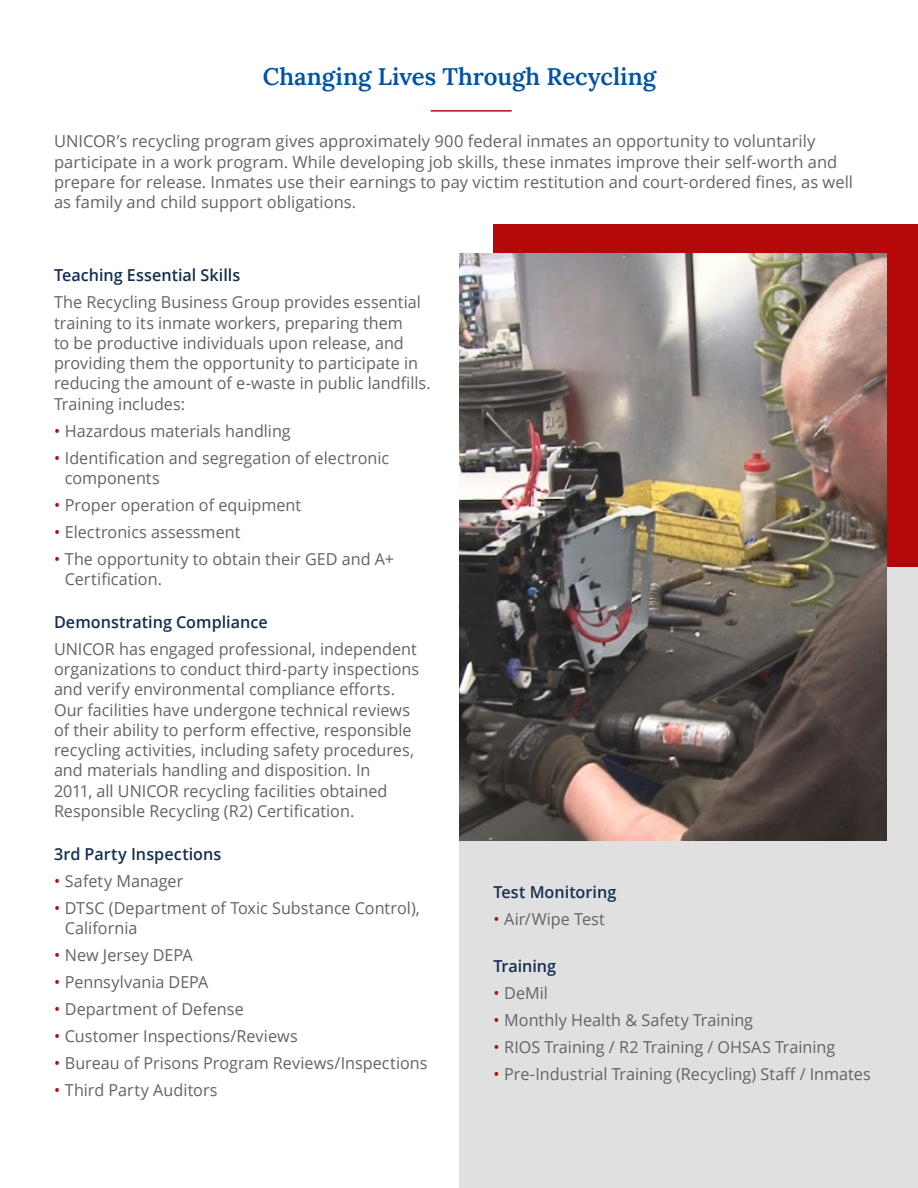
<style>
.page{position:relative;width:918px;height:1188px;background:#fff}
.page>*{position:absolute;margin:0;border:0;box-sizing:border-box;transform-origin:0 0}
.Subhead{font:600 24px "Lora";color:#0052a5}
.Body{font:16.5px/20.2px "Open Sans";color:#636366}
.Body-2{font:600 16.5px "Open Sans";color:#162e51}
.s1{color:#b50909}
</style>
<div class="page">
<div style="left:459px;top:567px;width:459px;height:621px;background:#e0e0e0"></div>
<div style="left:493px;top:225px;width:425px;height:342px;background:#b50909"></div>
<img style="left:459px;top:254px;width:427px;height:586px">
<hr style="left:431px;top:110px;width:81px;height:2px;background:#b50909">
<p class="Subhead" style="left:263px;top:58px;width:395px">Changing Lives Through Recycling</p>
<p class="Body" style="left:54px;top:131px;width:801px">UNICOR’s recycling program gives approximately 900 federal inmates an opportunity to voluntarily participate in a work program. While developing job skills, these inmates improve their self-worth and prepare for release. Inmates use their earnings to pay victim restitution and court-ordered fines, as well as family and child support obligations.</p>
<p class="Body-2" style="left:54px;top:264px;width:188px">Teaching Essential Skills</p>
<p class="Body" style="left:54px;top:292px;width:378px">The Recycling Business Group provides essential training to its inmate workers, preparing them<br>to be productive individuals upon release, and providing them the opportunity to participate in reducing the amount of e-waste in public landfills.<br>Training includes:</p>
<p class="Body" style="left:54px;top:420px;width:238px"><span class="s1">•</span> Hazardous materials handling</p>
<p class="Body" style="left:65px;top:447px;width:326px;text-indent:-11px"><span class="s1">•</span> Identification and segregation of electronic components</p>
<p class="Body" style="left:54px;top:494px;width:249px"><span class="s1">•</span> Proper operation of equipment</p>
<p class="Body" style="left:54px;top:521px;width:188px"><span class="s1">•</span> Electronics assessment</p>
<p class="Body" style="left:65px;top:548px;width:331px;text-indent:-11px"><span class="s1">•</span> The opportunity to obtain their GED and A+<br>Certification.</p>
<p class="Body-2" style="left:54px;top:611px;width:215px">Demonstrating Compliance</p>
<p class="Body" style="left:54px;top:638px;width:367px">UNICOR has engaged professional, independent organizations to conduct third-party inspections and verify environmental compliance efforts.<br>Our facilities have undergone technical reviews of their ability to perform effective, responsible recycling activities, including safety procedures, and materials handling and disposition. In<br>2011, all UNICOR recycling facilities obtained Responsible Recycling (R2) Certification.</p>
<p class="Body-2" style="left:54px;top:842px;width:169px">3rd Party Inspections</p>
<p class="Body" style="left:54px;top:870px;width:131px"><span class="s1">•</span> Safety Manager</p>
<p class="Body" style="left:65px;top:897px;width:357px;text-indent:-11px"><span class="s1">•</span> DTSC (Department of Toxic Substance Control),<br>California</p>
<p class="Body" style="left:54px;top:944px;width:140px"><span class="s1">•</span> New Jersey DEPA</p>
<p class="Body" style="left:54px;top:971px;width:156px"><span class="s1">•</span> Pennsylvania DEPA</p>
<p class="Body" style="left:54px;top:998px;width:191px"><span class="s1">•</span> Department of Defense</p>
<p class="Body" style="left:54px;top:1025px;width:245px"><span class="s1">•</span> Customer Inspections/Reviews</p>
<p class="Body" style="left:54px;top:1052px;width:375px"><span class="s1">•</span> Bureau of Prisons Program Reviews/Inspections</p>
<p class="Body" style="left:54px;top:1079px;width:165px"><span class="s1">•</span> Third Party Auditors</p>
<p class="Body-2" style="left:493px;top:880px;width:124px">Test Monitoring</p>
<p class="Body" style="left:493px;top:908px;width:113px"><span class="s1">•</span> Air/Wipe Test</p>
<p class="Body-2" style="left:493px;top:955px;width:64px">Training</p>
<p class="Body" style="left:493px;top:982px;width:56px"><span class="s1">•</span> DeMil</p>
<p class="Body" style="left:493px;top:1009px;width:261px"><span class="s1">•</span> Monthly Health &amp; Safety Training</p>
<p class="Body" style="left:493px;top:1036px;width:343px"><span class="s1">•</span> RIOS Training / R2 Training / OHSAS Training</p>
<p class="Body" style="left:493px;top:1063px;width:379px"><span class="s1">•</span> Pre-Industrial Training (Recycling) Staff / Inmates</p>
</div>
